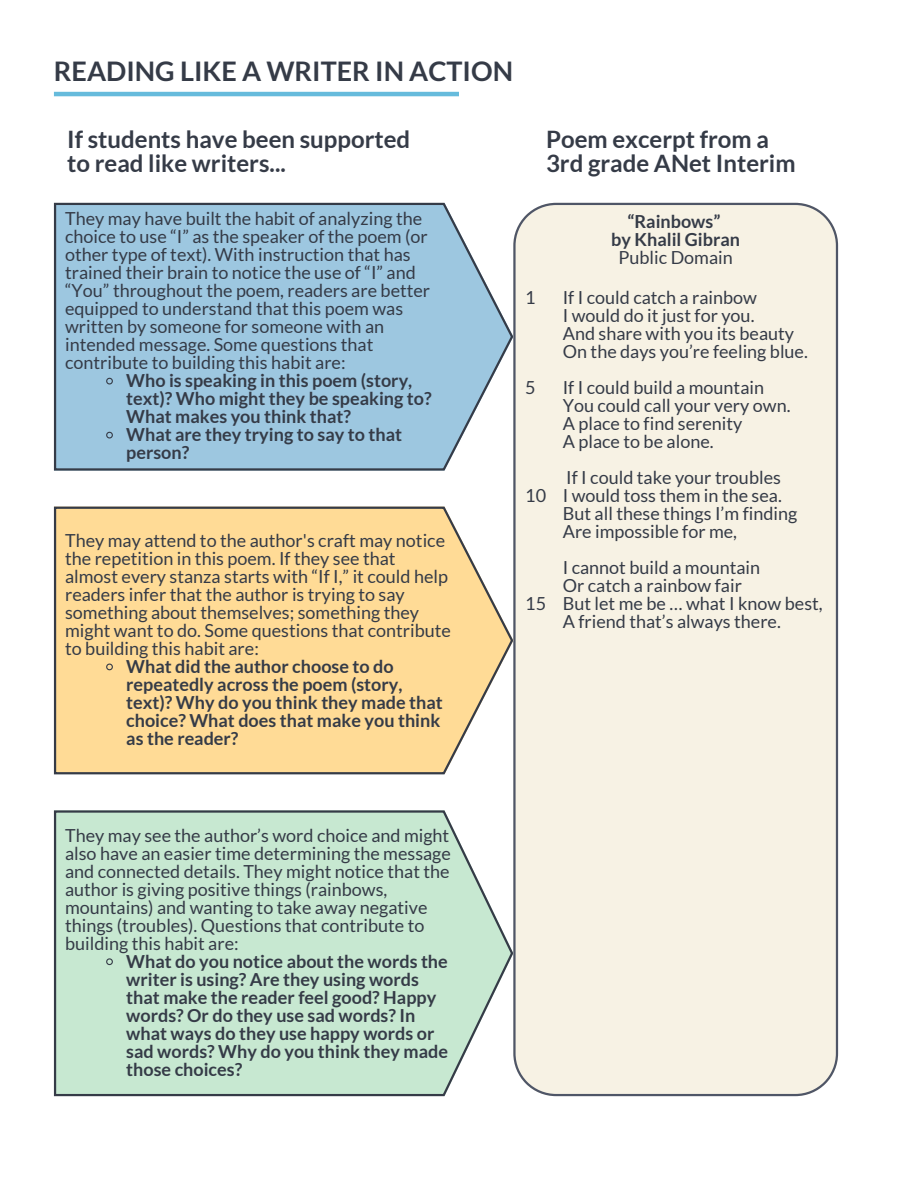
<style>
.page{position:relative;width:918px;height:1188px;background:#fff}
.page>*{position:absolute;margin:0;border:0;box-sizing:border-box;transform-origin:0 0}
.t1{font:700 27px "Lato";color:#353b47}
.t2{font:700 24px/23.7px "Lato";color:#353b47}
.t3{font:18px/18px "Lato";color:#353b47}
.t4{font:700 18px/18px "Lato";color:#353b47}
</style>
<div class="page">
<svg style="left:54px;top:203px;width:459px;height:268px;background:#a1c7de"></svg>
<svg style="left:105px;top:377px;width:9px;height:8px"></svg>
<svg style="left:105px;top:431px;width:9px;height:8px"></svg>
<div style="left:513px;top:203px;width:325px;height:893px;background:#f7f2e4"></div>
<svg style="left:54px;top:507px;width:459px;height:267px;background:#fad99b"></svg>
<svg style="left:105px;top:663px;width:9px;height:8px"></svg>
<svg style="left:54px;top:810px;width:459px;height:286px;background:#c7e5d1"></svg>
<svg style="left:105px;top:958px;width:9px;height:8px"></svg>
<hr style="left:54px;top:92px;width:405px;height:4px;background:#66bbdc">
<p class="t1" style="left:54px;top:54px;width:461px">READING LIKE A WRITER IN ACTION</p>
<p class="t2" style="left:67px;top:127px;width:345px">If students have been supported to read like writers...</p>
<p class="t2" style="left:546px;top:127px;width:251px">Poem excerpt from a<br>3rd grade ANet Interim</p>
<h1 class="t3" style="left:65px;top:209px;width:367px">They may have built the habit of analyzing the choice to use “I” as the speaker of the poem (or other type of text). With instruction that has trained their brain to notice the use of “I” and “You” throughout the poem, readers are better equipped to understand that this poem was written by someone for someone with an intended message. Some questions that contribute to building this habit are:</h1>
<h2 class="t4" style="left:126px;top:371px;width:307px">Who is speaking in this poem (story, text)? Who might they be speaking to?<br>What makes you think that?</h2>
<h2 class="t4" style="left:126px;top:425px;width:277px">What are they trying to say to that person?</h2>
<p class="t3" style="left:65px;top:531px;width:387px">They may attend to the author's craft may notice the repetition in this poem. If they see that almost every stanza starts with “If I,” it could help readers infer that the author is trying to say something about themselves; something they might want to do. Some questions that contribute to building this habit are:</p>
<p class="t4" style="left:126px;top:657px;width:318px">What did the author choose to do repeatedly across the poem (story, text)? Why do you think they made that choice? What does that make you think as the reader?</p>
<p class="t3" style="left:65px;top:826px;width:387px">They may see the author’s word choice and might also have an easier time determining the message and connected details. They might notice that the author is giving positive things (rainbows, mountains) and wanting to take away negative things (troubles). Questions that contribute to building this habit are:</p>
<p class="t4" style="left:126px;top:952px;width:323px">What do you notice about the words the writer is using? Are they using words that make the reader feel good? Happy words? Or do they use sad words? In what ways do they use happy words or sad words? Why do you think they made those choices?</p>
<p class="t3" style="left:525px;top:288px;width:12px">1</p>
<p class="t3" style="left:525px;top:378px;width:12px">5</p>
<p class="t3" style="left:525px;top:486px;width:22px">10</p>
<p class="t3" style="left:525px;top:594px;width:22px">15</p>
<p class="t4" style="left:627px;top:212px;width:94px">“Rainbows”</p>
<p class="t4" style="left:611px;top:230px;width:130px">by Khalil Gibran</p>
<p class="t3" style="left:619px;top:248px;width:116px">Public Domain</p>
<p class="t3" style="left:563px;top:288px;width:196px">If I could catch a rainbow</p>
<p class="t3" style="left:563px;top:306px;width:193px">I would do it just for you.</p>
<p class="t3" style="left:563px;top:324px;width:233px">And share with you its beauty</p>
<p class="t3" style="left:563px;top:342px;width:247px">On the days you’re feeling blue.</p>
<p class="t3" style="left:563px;top:378px;width:203px">If I could build a mountain</p>
<p class="t3" style="left:563px;top:396px;width:229px">You could call your very own.</p>
<p class="t3" style="left:563px;top:414px;width:181px">A place to find serenity</p>
<p class="t3" style="left:563px;top:432px;width:152px">A place to be alone.</p>
<p class="t3" style="left:566px;top:468px;width:216px">If I could take your troubles</p>
<p class="t3" style="left:563px;top:486px;width:221px">I would toss them in the sea.</p>
<p class="t3" style="left:563px;top:504px;width:236px">But all these things I’m finding</p>
<p class="t3" style="left:563px;top:522px;width:176px">Are impossible for me,</p>
<p class="t3" style="left:563px;top:558px;width:199px">I cannot build a mountain</p>
<p class="t3" style="left:563px;top:576px;width:181px">Or catch a rainbow fair</p>
<p class="t3" style="left:563px;top:594px;width:261px">But let me be … what I know best,</p>
<p class="t3" style="left:563px;top:612px;width:220px">A friend that’s always there.</p>
</div>
